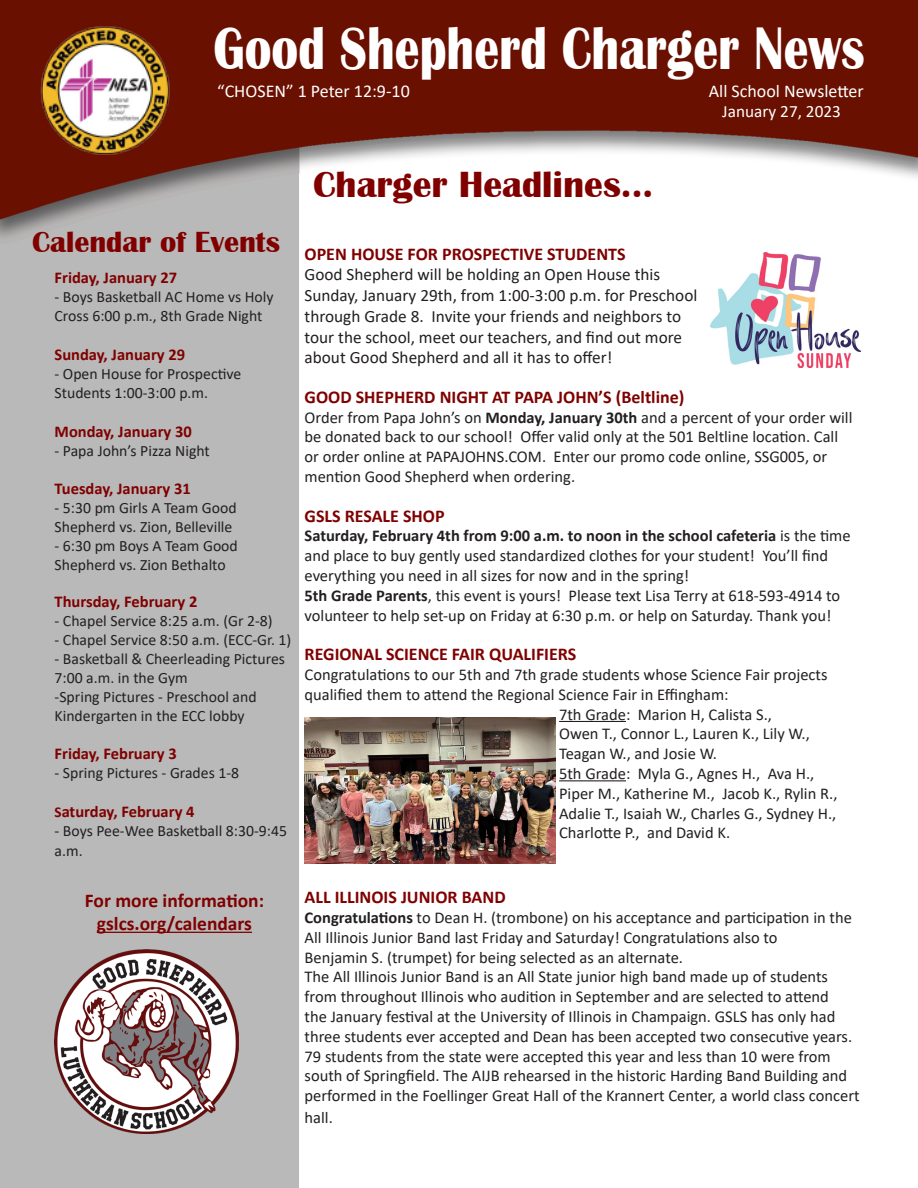
<style>
.page{position:relative;width:918px;height:1188px;background:#fff}
.page>*{position:absolute;margin:0;border:0;box-sizing:border-box;transform-origin:0 0}
.t1{font:700 61.8px "Britannic";color:#fff;scale:.8 1}
.t2{font:700 37.5px "Britannic";color:#800000}
.t3{font:700 30px "Britannic";color:#800000}
.t4{font:700 19.5px "Calibri";color:#800000}
.t5{font:700 18px "Calibri";color:#800000}
.t6{font:18px "Calibri";color:#fff}
.t7{font:17.25px/20.7px "Calibri";color:#231f20}
.t8{font:17.25px "Calibri";color:#fff}
.t9{font:16.5px/19.8px "Calibri";color:#231f20}
.t10{font:700 16.5px "Calibri";color:#800000}
.t11{font:15.75px/18.9px "Calibri";color:#231f20}
.s1{font-size:15px}
.s2{font-weight:700}
</style>
<div class="page">
<img style="left:0;top:1px;width:918px;height:1187px">
<img style="left:40px;top:25px;width:132px;height:129px">
<hr style="left:559px;top:721px;width:67px;height:1px;background:#231f20">
<hr style="left:559px;top:780px;width:67px;height:1px;background:#231f20">
<hr style="left:97px;top:932px;width:155px;height:1px;background:#800000">
<img style="left:54px;top:949px;width:185px;height:185px">
<img style="left:305px;top:717px;width:250px;height:147px">
<img style="left:711px;top:253px;width:150px;height:114px">
<p class="t1" style="left:214px;top:13px;width:815px">Good Shepherd Charger News</p>
<p class="t8" style="left:722px;top:99px;width:120px">January 27, 2023</p>
<p class="t6" style="left:709px;top:79px;width:156px">All School Newsletter</p>
<p class="t6" style="left:217px;top:79px;width:194px">“CHOSEN” 1 Peter 12:9-10</p>
<p class="t3" style="left:32px;top:225px;width:249px">Calendar of Events</p>
<p class="t10" style="left:55px;top:266px;width:124px">Friday, January 27</p>
<p class="t11" style="left:55px;top:287px;width:221px">- Boys Basketball AC Home vs Holy<br>Cross 6:00 p.m., 8th Grade Night</p>
<p class="t10" style="left:55px;top:343px;width:132px">Sunday, January 29</p>
<p class="t11" style="left:55px;top:364px;width:188px">- Open House for Prospective<br>Students 1:00-3:00 p.m.</p>
<p class="t10" style="left:55px;top:420px;width:139px">Monday, January 30</p>
<p class="t11" style="left:55px;top:441px;width:157px">- Papa John’s Pizza Night</p>
<p class="t10" style="left:55px;top:477px;width:138px">Tuesday, January 31</p>
<p class="t11" style="left:55px;top:498px;width:184px">- 5:30 pm Girls A Team Good<br>Shepherd vs. Zion, Belleville</p>
<p class="t11" style="left:55px;top:536px;width:185px">- 6:30 pm Boys A Team Good<br>Shepherd vs. Zion Bethalto</p>
<p class="t10" style="left:55px;top:590px;width:144px">Thursday, February 2</p>
<p class="t11" style="left:55px;top:611px;width:220px">- Chapel Service 8:25 a.m. (Gr 2-8)</p>
<p class="t11" style="left:55px;top:630px;width:238px">- Chapel Service 8:50 a.m. (ECC-Gr. 1)</p>
<p class="t11" style="left:55px;top:649px;width:232px">- Basketball &amp; Cheerleading Pictures<br>7:00 a.m. in the Gym</p>
<p class="t11" style="left:55px;top:687px;width:204px">-Spring Pictures - Preschool and<br>Kindergarten in the ECC lobby</p>
<p class="t10" style="left:55px;top:742px;width:124px">Friday, February 3</p>
<p class="t11" style="left:55px;top:762px;width:186px">- Spring Pictures - Grades 1-8</p>
<p class="t10" style="left:55px;top:800px;width:142px"><span class="s1">S</span>aturday, February 4</p>
<p class="t11" style="left:55px;top:821px;width:234px;line-height:19.8px">- Boys Pee-Wee Basketball 8:30-9:45 a.m.</p>
<p class="t4" style="left:85px;top:886px;width:181px">For more information:</p>
<p class="t4" style="left:97px;top:910px;width:157px">gslcs.org/calendars</p>
<p class="t2" style="left:313px;top:163px;width:341px">Charger Headlines...</p>
<p class="t5" style="left:305px;top:241px;width:323px">OPEN HOUSE FOR PROSPECTIVE STUDENTS</p>
<p class="t7" style="left:305px;top:264px;width:394px">Good Shepherd will be holding an Open House this Sunday, January 29th, from 1:00-3:00 p.m. for Preschool through Grade 8. Invite your friends and neighbors to tour the school, meet our teachers, and find out more about Good Shepherd and all it has to offer!</p>
<p class="t5" style="left:305px;top:384px;width:381px">GOOD SHEPHERD NIGHT AT PAPA JOHN’S (Beltline)</p>
<p class="t9" style="left:305px;top:407px;width:549px">Order from Papa John’s on <span class="s2">Monday, January 30th</span> and a percent of your order will be donated back to our school! Offer valid only at the 501 Beltline location. Call or order online at PAPAJOHNS.COM. Enter our promo code online, SSG005, or mention Good Shepherd when ordering.</p>
<p class="t5" style="left:305px;top:503px;width:142px">GSLS RESALE SHOP</p>
<p class="t9" style="left:305px;top:526px;width:548px"><span class="s2">Saturday, February 4th from 9:00 a.m. to noon in the school cafeteria</span> is the time and place to buy gently used standardized clothes for your student! You’ll find everything you need in all sizes for now and in the spring!</p>
<p class="t9" style="left:305px;top:585px;width:537px"><span class="s2">5th Grade Parents</span>, this event is yours! Please text Lisa Terry at 618-593-4914 to volunteer to help set-up on Friday at 6:30 p.m. or help on Saturday. Thank you!</p>
<p class="t5" style="left:305px;top:641px;width:273px">REGIONAL SCIENCE FAIR QUALIFIERS</p>
<p class="t9" style="left:305px;top:664px;width:525px">Congratulations to our 5th and 7th grade students whose Science Fair projects qualified them to attend the Regional Science Fair in Effingham:</p>
<p class="t9" style="left:559px;top:704px;width:214px">7th Grade: Marion H, Calista S.,</p>
<p class="t9" style="left:559px;top:724px;width:252px">Owen T., Connor L., Lauren K., Lily W.,</p>
<p class="t9" style="left:559px;top:743px;width:159px">Teagan W., and Josie W.</p>
<p class="t9" style="left:559px;top:763px;width:257px">5th Grade: Myla G., Agnes H., Ava H.,</p>
<p class="t9" style="left:559px;top:783px;width:280px">Piper M., Katherine M., Jacob K., Rylin R.,</p>
<p class="t9" style="left:559px;top:803px;width:279px">Adalie T., Isaiah W., Charles G., Sydney H.,</p>
<p class="t9" style="left:559px;top:823px;width:173px">Charlotte P., and David K.</p>
<p class="t5" style="left:305px;top:884px;width:203px">ALL ILLINOIS JUNIOR BAND</p>
<p class="t9" style="left:305px;top:907px;width:549px"><span class="s2">Congratulations</span> to Dean H. (trombone) on his acceptance and participation in the<br>All Illinois Junior Band last Friday and Saturday! Congratulations also to</p>
<p class="t9" style="left:305px;top:947px;width:380px">Benjamin S. (trumpet) for being selected as an alternate.</p>
<p class="t9" style="left:305px;top:967px;width:557px">The All Illinois Junior Band is an All State junior high band made up of students from throughout Illinois who audition in September and are selected to attend<br>the January festival at the University of Illinois in Champaign. GSLS has only had three students ever accepted and Dean has been accepted two consecutive years.<br>79 students from the state were accepted this year and less than 10 were from south of Springfield. The AIJB rehearsed in the historic Harding Band Building and performed in the Foellinger Great Hall of the Krannert Center, a world class concert</p>
<p class="t9" style="left:305px;top:1107px;width:30px">hall.</p>
</div>
